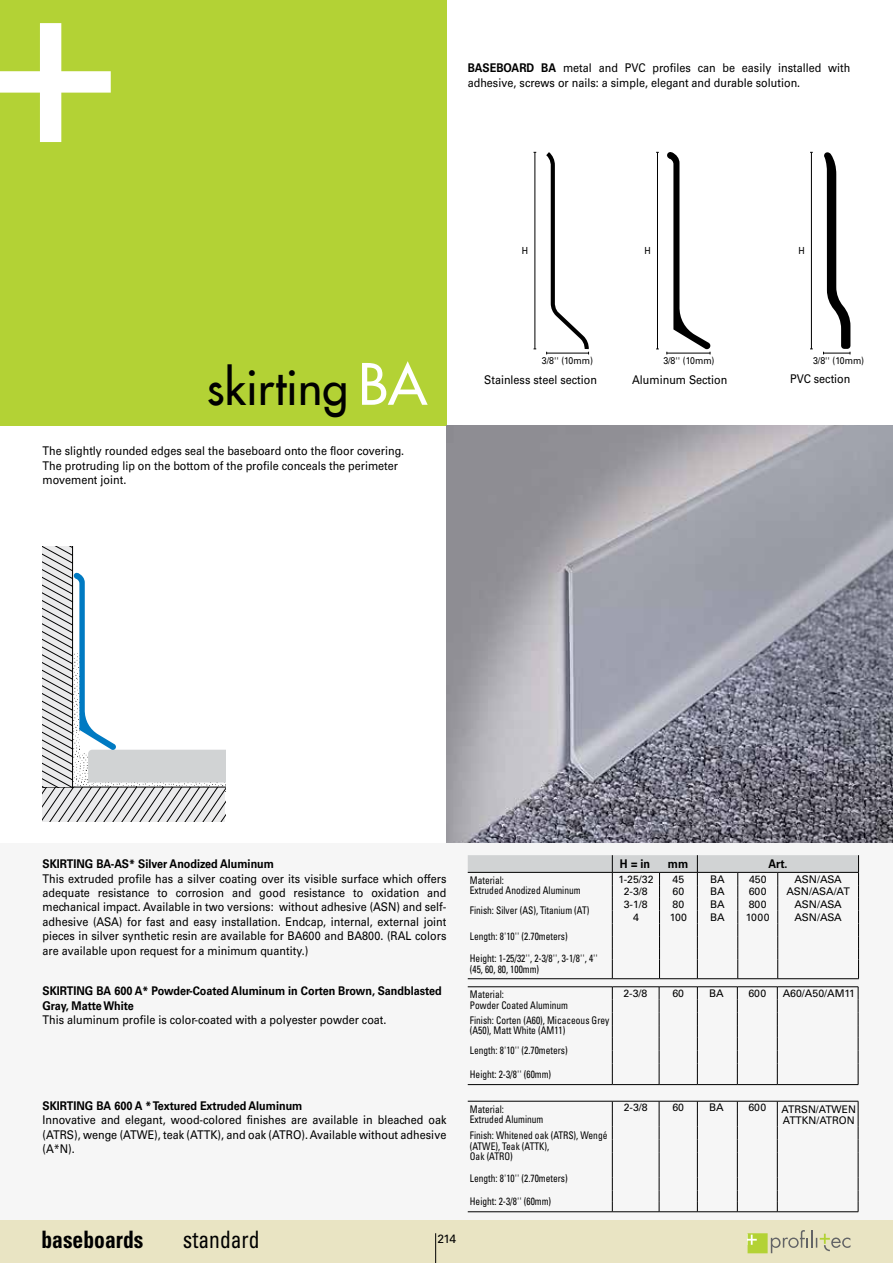
<style>
.page{position:relative;width:893px;height:1263px;background:#fff}
.page>*{position:absolute;margin:0;border:0;box-sizing:border-box;transform-origin:0 0}
.t1{font:46.5px "Futura LT";color:#000}
.t2{font:700 condensed 24px "Univers LT Std";color:#000;scale:.9 1}
.t3{font:condensed 24px "Univers LT Std";color:#000;scale:.9 1}
.t4{font:12px/14.4px "Univers LT Std";color:#000;scale:.9 1}
.t5{font:700 12px/14.4px "Univers LT Std";color:#000;scale:.9 1}
.t6{font:12px "Univers LT Std";color:#000}
.t7{font:condensed 10.5px/10.5px "Univers LT Std";color:#000;scale:.9 1}
.t8{font:10.5px/10.5px "Univers LT Std";color:#000}
.t9{font:9.75px "Univers LT Std";color:#000;scale:.9 1}
.s1{font-weight:700}
.s2{font-size:55.5px;color:#fff}
</style>
<div class="page">
<div style="left:0;top:843px;width:893px;height:396px;background:#f6f6f6"></div>
<div style="left:0;top:0;width:446px;height:426px;background:#b3d235"></div>
<svg style="left:0;top:23px;width:111px;height:119px"></svg>
<div style="left:0;top:1220px;width:893px;height:43px;background:#e9e4c3"></div>
<svg style="left:748px;top:1230px;width:102px;height:23px"></svg>
<hr style="left:435px;top:1233px;width:1px;height:30px;background:#000">
<img style="left:446px;top:426px;width:447px;height:417px">
<hr style="left:657px;top:152px;width:1px;height:197px;background:#000">
<svg style="left:666px;top:152px;width:45px;height:202px"></svg>
<div style="left:667px;top:152px;width:7px;height:7px;background:#000;border-radius:50%"></div>
<hr style="left:535px;top:152px;width:1px;height:197px;background:#000">
<svg style="left:546px;top:152px;width:43px;height:202px"></svg>
<hr style="left:811px;top:152px;width:1px;height:197px;background:#000">
<svg style="left:823px;top:152px;width:28px;height:202px"></svg>
<svg style="left:43px;top:547px;width:182px;height:274px"></svg>
<svg style="left:468px;top:855px;width:391px;height:123px"></svg>
<hr style="left:612px;top:978px;width:47px;height:1px;background:#000">
<hr style="left:659px;top:978px;width:38px;height:1px;background:#000">
<hr style="left:697px;top:978px;width:41px;height:1px;background:#000">
<hr style="left:738px;top:978px;width:40px;height:1px;background:#000">
<hr style="left:778px;top:978px;width:81px;height:1px;background:#000">
<hr style="left:468px;top:978px;width:144px;height:1px;background:#000">
<hr style="left:468px;top:1101px;width:144px;height:1px;background:#000">
<hr style="left:697px;top:1101px;width:40px;height:1px;background:#000">
<hr style="left:737px;top:1101px;width:40px;height:1px;background:#000">
<hr style="left:777px;top:1101px;width:81px;height:1px;background:#000">
<svg style="left:612px;top:1102px;width:1px;height:109px"></svg>
<svg style="left:659px;top:1102px;width:1px;height:109px"></svg>
<svg style="left:697px;top:1101px;width:1px;height:110px"></svg>
<svg style="left:737px;top:1101px;width:1px;height:110px"></svg>
<svg style="left:777px;top:1101px;width:1px;height:110px"></svg>
<svg style="left:858px;top:1101px;width:1px;height:110px"></svg>
<hr style="left:612px;top:1211px;width:47px;height:1px;background:#000">
<hr style="left:659px;top:1211px;width:38px;height:1px;background:#000">
<hr style="left:697px;top:1211px;width:40px;height:1px;background:#000">
<hr style="left:737px;top:1211px;width:40px;height:1px;background:#000">
<hr style="left:777px;top:1211px;width:81px;height:1px;background:#000">
<hr style="left:468px;top:1211px;width:144px;height:1px;background:#000">
<hr style="left:612px;top:1101px;width:47px;height:1px;background:#000">
<hr style="left:659px;top:1101px;width:38px;height:1px;background:#000">
<hr style="left:468px;top:986px;width:144px;height:1px;background:#000">
<hr style="left:697px;top:986px;width:40px;height:1px;background:#000">
<hr style="left:737px;top:986px;width:40px;height:1px;background:#000">
<hr style="left:777px;top:986px;width:81px;height:1px;background:#000">
<svg style="left:612px;top:987px;width:1px;height:97px"></svg>
<svg style="left:659px;top:987px;width:1px;height:97px"></svg>
<svg style="left:697px;top:987px;width:1px;height:97px"></svg>
<svg style="left:737px;top:987px;width:1px;height:97px"></svg>
<svg style="left:777px;top:987px;width:1px;height:97px"></svg>
<svg style="left:858px;top:987px;width:1px;height:97px"></svg>
<hr style="left:612px;top:1084px;width:47px;height:1px;background:#000">
<hr style="left:659px;top:1084px;width:38px;height:1px;background:#000">
<hr style="left:697px;top:1084px;width:40px;height:1px;background:#000">
<hr style="left:737px;top:1084px;width:40px;height:1px;background:#000">
<hr style="left:777px;top:1084px;width:81px;height:1px;background:#000">
<hr style="left:468px;top:1084px;width:144px;height:1px;background:#000">
<hr style="left:612px;top:986px;width:47px;height:1px;background:#000">
<hr style="left:659px;top:986px;width:38px;height:1px;background:#000">
<p class="t4" style="left:468px;top:61px;width:427px"><span class="s1">BASEBOARD BA</span> metal and PVC profiles can be easily installed with adhesive, screws or nails: a simple, elegant and durable solution.</p>
<h1 class="t1" style="left:207px;top:357px;width:222px">skirting <span class="s2">BA</span></h1>
<p class="t4" style="left:43px;top:444px;width:403px">The slightly rounded edges seal the baseboard onto the floor covering.<br>The protruding lip on the bottom of the profile conceals the perimeter movement joint.</p>
<p class="t9" style="left:522px;top:245px;width:9px">H</p>
<p class="t9" style="left:644px;top:245px;width:9px">H</p>
<p class="t9" style="left:798px;top:245px;width:9px">H</p>
<p class="t9" style="left:542px;top:355px;width:58px">3/8'' (10mm)</p>
<p class="t9" style="left:663px;top:355px;width:58px">3/8'' (10mm)</p>
<p class="t9" style="left:813px;top:355px;width:58px">3/8'' (10mm)</p>
<p class="t4" style="left:484px;top:373px;width:127px">Stainless steel section</p>
<p class="t4" style="left:632px;top:373px;width:107px">Aluminum Section</p>
<p class="t4" style="left:790px;top:371px;width:69px">PVC section</p>
<p class="t5" style="left:43px;top:857px;width:259px">SKIRTING BA-AS* Silver Anodized Aluminum</p>
<p class="t4" style="left:43px;top:871px;width:450px;text-align:justify">This extruded profile has a silver coating over its visible surface which offers adequate resistance to corrosion and good resistance to oxidation and mechanical impact. Available in two versions: without adhesive (ASN) and self&shy;adhesive (ASA) for fast and easy installation. Endcap, internal, external joint pieces in silver synthetic resin are available for BA600 and BA800. (RAL colors are available upon request for a minimum quantity.)</p>
<p class="t5" style="left:43px;top:984px;width:445px">SKIRTING BA 600 A* Powder-Coated Aluminum in Corten Brown, Sandblasted<br>Gray, Matte White</p>
<p class="t4" style="left:43px;top:1013px;width:384px">This aluminum profile is color-coated with a polyester powder coat.</p>
<p class="t5" style="left:43px;top:1098px;width:290px">SKIRTING BA 600 A * Textured Extruded Aluminum</p>
<p class="t4" style="left:43px;top:1113px;width:450px;text-align:justify">Innovative and elegant, wood-colored finishes are available in bleached oak (ATRS), wenge (ATWE), teak (ATTK), and oak (ATRO). Available without adhesive (A*N).</p>
<h2 class="t2" style="left:41px;top:1225px;width:115px">baseboards</h2>
<h2 class="t3" style="left:183px;top:1224px;width:87px">standard</h2>
<p class="t6" style="left:438px;top:1232px;width:20px">214</p>
<p class="t5" style="left:620px;top:857px;width:35px">H = in</p>
<p class="t5" style="left:668px;top:857px;width:24px">mm</p>
<p class="t5" style="left:768px;top:857px;width:23px">Art.</p>
<p class="t7" style="left:470px;top:874px;width:125px">Material:<br>Extruded Anodized Aluminum</p>
<p class="t8" style="left:618px;top:874px;width:37px">1-25/32</p>
<p class="t8" style="left:673px;top:874px;width:13px">45</p>
<p class="t8" style="left:710px;top:874px;width:16px">BA</p>
<p class="t8" style="left:749px;top:874px;width:19px">450</p>
<p class="t8" style="left:794px;top:874px;width:49px">ASN/ASA</p>
<p class="t8" style="left:624px;top:886px;width:25px">2-3/8</p>
<p class="t8" style="left:673px;top:886px;width:13px">60</p>
<p class="t8" style="left:710px;top:886px;width:16px">BA</p>
<p class="t8" style="left:749px;top:886px;width:19px">600</p>
<p class="t8" style="left:786px;top:886px;width:65px">ASN/ASA/AT</p>
<p class="t7" style="left:470px;top:905px;width:134px">Finish: Silver (AS), Titanium (AT)</p>
<p class="t7" style="left:470px;top:925px;width:144px;line-height:22.4px">Length: 8'10'' (2.70meters)<br>Height: 1-25/32'', 2-3/8'', 3-1/8'', 4''</p>
<p class="t7" style="left:470px;top:964px;width:78px">(45, 60, 80, 100mm)</p>
<p class="t8" style="left:624px;top:899px;width:25px">3-1/8</p>
<p class="t8" style="left:673px;top:899px;width:13px">80</p>
<p class="t8" style="left:710px;top:899px;width:16px">BA</p>
<p class="t8" style="left:749px;top:899px;width:19px">800</p>
<p class="t8" style="left:794px;top:899px;width:49px">ASN/ASA</p>
<p class="t8" style="left:633px;top:912px;width:7px">4</p>
<p class="t8" style="left:670px;top:912px;width:19px">100</p>
<p class="t8" style="left:710px;top:912px;width:16px">BA</p>
<p class="t8" style="left:746px;top:912px;width:25px">1000</p>
<p class="t8" style="left:794px;top:912px;width:49px">ASN/ASA</p>
<p class="t7" style="left:470px;top:989px;width:111px">Material:<br>Powder Coated Aluminum</p>
<p class="t8" style="left:623px;top:988px;width:25px">2-3/8</p>
<p class="t8" style="left:672px;top:988px;width:13px">60</p>
<p class="t8" style="left:709px;top:988px;width:16px">BA</p>
<p class="t8" style="left:748px;top:988px;width:19px">600</p>
<p class="t8" style="left:783px;top:988px;width:74px">A60/A50/AM11</p>
<p class="t7" style="left:470px;top:1014px;width:157px">Finish: Corten (A60), Micaceous Grey (A50), Matt White (AM11)</p>
<p class="t7" style="left:470px;top:1045px;width:110px">Length: 8'10'' (2.70meters)</p>
<p class="t7" style="left:470px;top:1069px;width:92px">Height: 2-3/8'' (60mm)</p>
<p class="t7" style="left:470px;top:1103px;width:83px">Material:<br>Extruded Aluminum</p>
<p class="t8" style="left:624px;top:1102px;width:25px">2-3/8</p>
<p class="t8" style="left:672px;top:1102px;width:13px">60</p>
<p class="t8" style="left:709px;top:1102px;width:16px">BA</p>
<p class="t8" style="left:748px;top:1102px;width:19px">600</p>
<p class="t8" style="left:782px;top:1104px;width:76px">ATRSN/ATWEN<br>ATTKN/ATRON</p>
<p class="t7" style="left:470px;top:1130px;width:154px">Finish: Whitened oak (ATRS), Wengé (ATWE), Teak (ATTK),<br>Oak (ATRO)</p>
<p class="t7" style="left:470px;top:1172px;width:110px">Length: 8'10'' (2.70meters)</p>
<p class="t7" style="left:470px;top:1196px;width:92px">Height: 2-3/8'' (60mm)</p>
</div>
